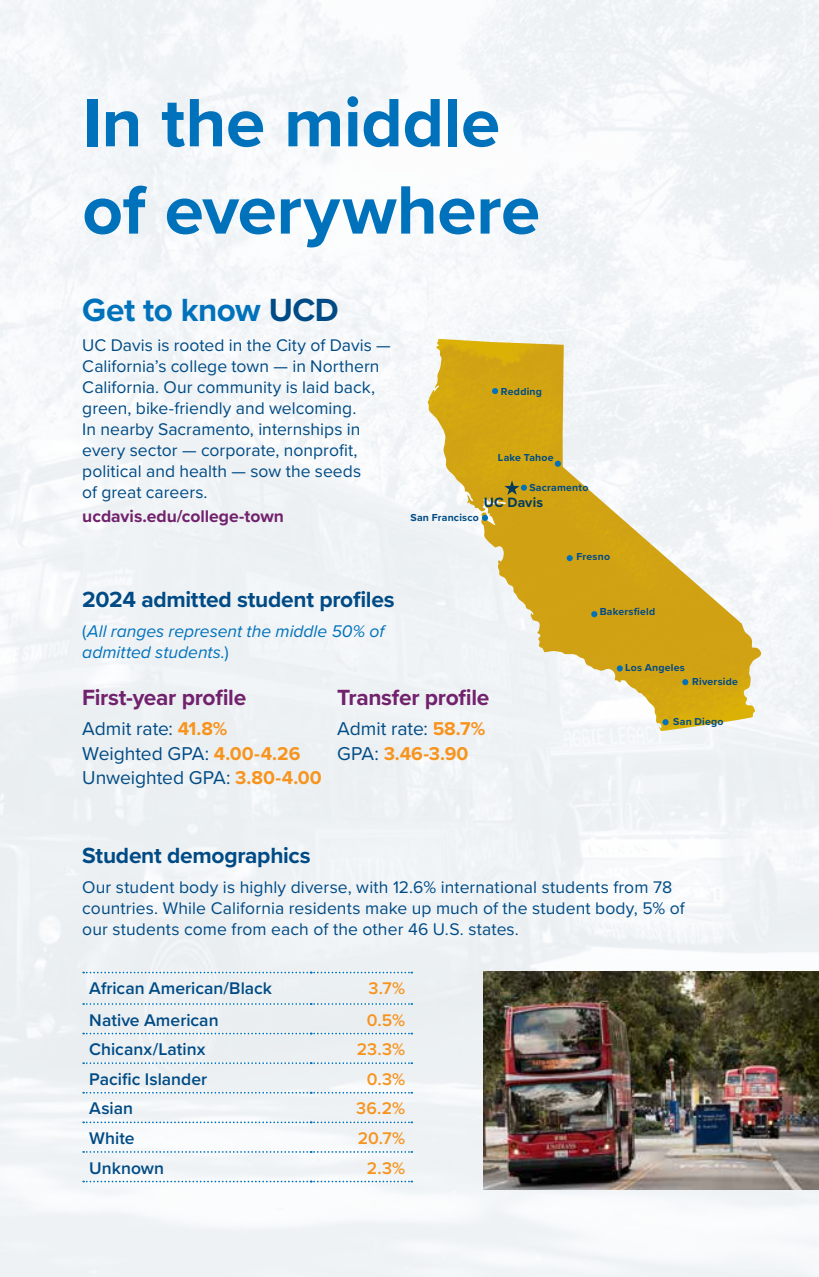
<style>
.page{position:relative;width:819px;height:1277px;background:#fff}
.page>*{position:absolute;margin:0;border:0;box-sizing:border-box;transform-origin:0 0}
.Title{font:700 70.88px "Proxima Nova";letter-spacing:-.005em;color:#0072bc}
.t1{font:700 33.25px "Proxima Nova";letter-spacing:-.01em;color:#0072bc}
.t2{font:700 22.75px "Proxima Nova";letter-spacing:-.015em;color:#004b85}
.t3{font:700 22.75px "Proxima Nova";letter-spacing:-.015em;color:#72226d}
.P-_other{font:19.25px "Proxima Nova";color:#004b85}
.P-_other-2{font:700 19.25px "Proxima Nova";color:#f7941e}
.P-_other-3{font:17.5px/21px "Proxima Nova";letter-spacing:.005em;color:#004b85}
.TD{font:600 17.5px "Proxima Nova";color:#004b85}
.t4{font:italic 17.5px/21px "Proxima Nova";color:#0072bc}
.TD-2{font:600 17.5px "Proxima Nova";color:#f7941e}
.Links_1{font:700 17.5px "Proxima Nova";color:#72226d}
.TH{font:600 17.5px "Proxima Nova";color:#004b85}
.TH-2{font:600 17.5px "Proxima Nova";color:#f7941e}
.t5{font:700 14px "Proxima Nova";letter-spacing:.015em;color:#003a5d}
.t6{font:700 10.5px "Proxima Nova";letter-spacing:.02em;color:#004b85}
.s1{color:#004b85}
.s2{font-style:normal}
.s3{font-weight:700;color:#f7941e}
.s4{font-weight:400;color:#004b85}
</style>
<div class="page">
<img style="left:0;top:0;width:818px;height:1276px">
<img style="left:601px;top:594px;width:160px;height:131px">
<img style="left:429px;top:344px;width:135px;height:96px">
<img style="left:543px;top:555px;width:165px;height:105px">
<img style="left:675px;top:676px;width:80px;height:52px">
<img style="left:428px;top:342px;width:118px;height:65px">
<div style="left:444px;top:376px;width:119px;height:85px;background:#d2a512"></div>
<img style="left:514px;top:528px;width:150px;height:94px">
<div style="left:446px;top:397px;width:117px;height:95px;background:#d3a612"></div>
<img style="left:489px;top:489px;width:145px;height:103px">
<img style="left:437px;top:341px;width:73px;height:40px">
<img style="left:466px;top:440px;width:123px;height:103px">
<img style="left:436px;top:339px;width:37px;height:19px">
<img style="left:659px;top:716px;width:23px;height:15px">
<img style="left:585px;top:651px;width:31px;height:29px">
<svg style="left:585px;top:659px;width:3px;height:6px"></svg>
<img style="left:537px;top:619px;width:24px;height:33px">
<div style="left:555px;top:460px;width:6px;height:7px;background:#0072bc;border-radius:50%"></div>
<svg style="left:567px;top:555px;width:6px;height:6px"></svg>
<svg style="left:591px;top:611px;width:6px;height:6px"></svg>
<svg style="left:617px;top:665px;width:6px;height:6px"></svg>
<svg style="left:504px;top:480px;width:23px;height:15px"></svg>
<div style="left:662px;top:719px;width:7px;height:6px;background:#0072bc;border-radius:50%"></div>
<svg style="left:682px;top:679px;width:6px;height:6px"></svg>
<svg style="left:482px;top:515px;width:6px;height:6px"></svg>
<svg style="left:492px;top:388px;width:6px;height:6px"></svg>
<svg style="left:83px;top:971px;width:329px;height:2px"></svg>
<svg style="left:83px;top:1002px;width:329px;height:2px"></svg>
<svg style="left:83px;top:1032px;width:329px;height:2px"></svg>
<svg style="left:83px;top:1062px;width:329px;height:1px"></svg>
<svg style="left:83px;top:1091px;width:329px;height:2px"></svg>
<svg style="left:83px;top:1121px;width:329px;height:2px"></svg>
<svg style="left:83px;top:1150px;width:329px;height:2px"></svg>
<svg style="left:83px;top:1180px;width:329px;height:2px"></svg>
<img style="left:483px;top:971px;width:336px;height:218px">
<h1 class="Title" style="left:82px;top:70px;width:419px">In the middle</h1>
<h1 class="Title" style="left:82px;top:157px;width:459px">of everywhere</h1>
<h2 class="t1" style="left:82px;top:285px;width:258px">Get to know <span class="s1">UCD</span></h2>
<p class="P-_other-3" style="left:82px;top:334px;width:310px">UC Davis is rooted in the City of Davis — California’s college town — in Northern California. Our community is laid back, green, bike-friendly and welcoming.<br>In nearby Sacramento, internships in every sector — corporate, nonprofit, political and health — sow the seeds<br>of great careers.</p>
<p class="Links_1" style="left:82px;top:503px;width:203px">ucdavis.edu/college-town</p>
<p class="t6" style="left:501px;top:383px;width:43px">Redding</p>
<p class="t6" style="left:498px;top:449px;width:57px">Lake Tahoe</p>
<p class="t6" style="left:529px;top:479px;width:60px">Sacramento</p>
<p class="t5" style="left:484px;top:492px;width:61px">UC Davis</p>
<p class="t6" style="left:410px;top:509px;width:70px">San Francisco</p>
<p class="t6" style="left:576px;top:548px;width:35px">Fresno</p>
<h2 class="t2" style="left:82px;top:582px;width:314px">2024 admitted student profiles</h2>
<p class="t4" style="left:82px;top:619px;width:304px"><span class="s2">(</span>All ranges represent the middle 50% of admitted students.<span class="s2">)</span></p>
<h3 class="t3" style="left:82px;top:680px;width:166px">First-year profile</h3>
<p class="P-_other" style="left:82px;top:714px;width:147px">Admit rate: <span class="s3">41.8%</span></p>
<p class="P-_other" style="left:82px;top:738px;width:220px">Weighted GPA: <span class="s3">4.00-4.26</span></p>
<p class="P-_other" style="left:82px;top:763px;width:241px">Unweighted GPA: <span class="s3">3.80-4.00</span></p>
<h3 class="t3" style="left:337px;top:680px;width:154px">Transfer profile</h3>
<p class="P-_other" style="left:337px;top:714px;width:149px">Admit rate: <span class="s3">58.7%</span></p>
<p class="P-_other-2" style="left:337px;top:738px;width:133px"><span class="s4">GPA:</span> 3.46-3.90</p>
<p class="t6" style="left:600px;top:603px;width:57px">Bakersfield</p>
<p class="t6" style="left:625px;top:659px;width:61px">Los Angeles</p>
<p class="t6" style="left:692px;top:673px;width:47px">Riverside</p>
<p class="t6" style="left:673px;top:713px;width:52px">San Diego</p>
<h2 class="t2" style="left:82px;top:838px;width:230px">Student demographics</h2>
<p class="P-_other-3" style="left:82px;top:875px;width:604px">Our student body is highly diverse, with 12.6% international students from 78 countries. While California residents make up much of the student body, 5% of our students come from each of the other 46 U.S. states.</p>
<p class="TH" style="left:89px;top:975px;width:184px">African American/Black</p>
<p class="TH-2" style="left:369px;top:975px;width:38px">3.7%</p>
<p class="TD" style="left:89px;top:1006px;width:131px">Native American</p>
<p class="TD-2" style="left:367px;top:1006px;width:40px">0.5%</p>
<p class="TD" style="left:89px;top:1036px;width:118px">Chicanx/Latinx</p>
<p class="TD-2" style="left:357px;top:1036px;width:50px">23.3%</p>
<p class="TD" style="left:89px;top:1065px;width:119px">Pacific Islander</p>
<p class="TD-2" style="left:367px;top:1065px;width:40px">0.3%</p>
<p class="TD" style="left:89px;top:1095px;width:45px">Asian</p>
<p class="TD-2" style="left:356px;top:1095px;width:50px">36.2%</p>
<p class="TD" style="left:89px;top:1124px;width:47px">White</p>
<p class="TD-2" style="left:358px;top:1124px;width:49px">20.7%</p>
<p class="TD" style="left:89px;top:1154px;width:76px">Unknown</p>
<p class="TD-2" style="left:367px;top:1154px;width:40px">2.3%</p>
</div>
